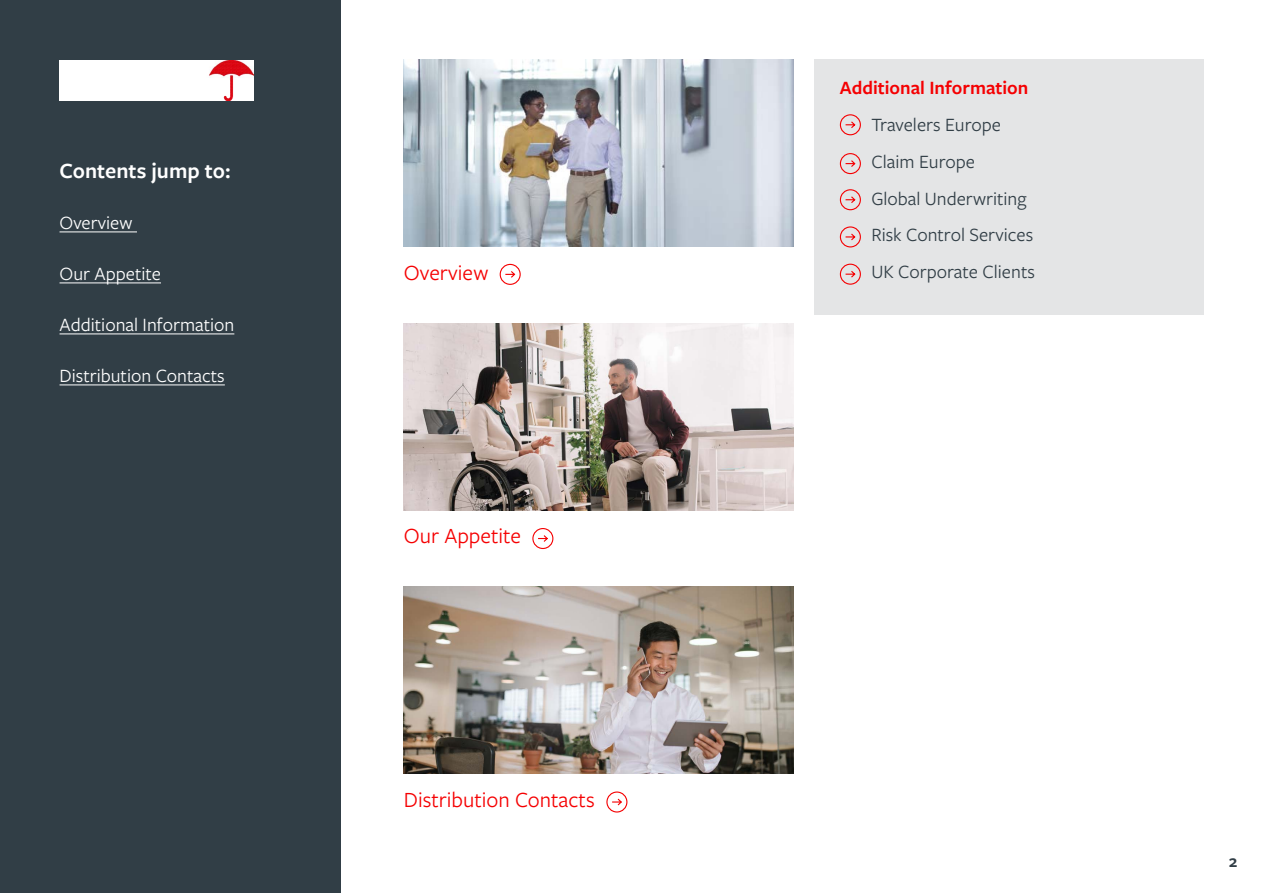
<style>
.page{position:relative;width:1263px;height:893px;background:#fff}
.page>*{position:absolute;margin:0;border:0;box-sizing:border-box;transform-origin:0 0}
.t1{font:22.5px "Freight Sans Pro";color:#f50002}
.t2{font:600 22.5px "Freight Sans Pro";color:#fff}
.t3{font:19.5px/36.8px "Freight Sans Pro";color:#313e46}
.t4{font:19.5px "Freight Sans Pro";color:#fff}
.t5{font:600 19.5px "Freight Sans Pro";color:#f50002}
.t6{font:600 18px "Freight Sans Pro";color:#313e46}
</style>
<div class="page">
<div style="left:0;top:0;width:340px;height:893px;background:#313e46"></div>
<img style="left:60px;top:61px;width:194px;height:39px">
<img style="left:404px;top:60px;width:389px;height:187px">
<svg style="left:500px;top:264px;width:21px;height:21px"></svg>
<img style="left:404px;top:323px;width:389px;height:187px">
<img style="left:404px;top:587px;width:389px;height:187px">
<svg style="left:532px;top:528px;width:21px;height:21px"></svg>
<svg style="left:606px;top:791px;width:21px;height:21px"></svg>
<div style="left:814px;top:60px;width:389px;height:255px;background:#e4e5e6"></div>
<svg style="left:840px;top:114px;width:21px;height:21px"></svg>
<svg style="left:840px;top:153px;width:21px;height:21px"></svg>
<svg style="left:840px;top:189px;width:21px;height:21px"></svg>
<svg style="left:840px;top:226px;width:21px;height:21px"></svg>
<svg style="left:840px;top:264px;width:21px;height:21px"></svg>
<hr style="left:60px;top:232px;width:77px;height:1px;background:#fff">
<hr style="left:60px;top:283px;width:101px;height:1px;background:#fff">
<hr style="left:60px;top:334px;width:174px;height:1px;background:#fff">
<hr style="left:60px;top:385px;width:165px;height:1px;background:#fff">
<p class="t2" style="left:60px;top:156px;width:173px">Contents jump to:</p>
<p class="t4" style="left:60px;top:210px;width:75px">Overview</p>
<p class="t4" style="left:60px;top:261px;width:103px">Our Appetite</p>
<p class="t4" style="left:60px;top:312px;width:176px">Additional Information</p>
<p class="t4" style="left:60px;top:363px;width:167px">Distribution Contacts</p>
<p class="t1" style="left:404px;top:257px;width:86px">Overview</p>
<p class="t1" style="left:404px;top:521px;width:119px">Our Appetite</p>
<p class="t1" style="left:404px;top:785px;width:192px">Distribution Contacts</p>
<p class="t5" style="left:840px;top:75px;width:190px">Additional Information</p>
<p class="t3" style="left:871px;top:106px;width:165px">Travelers Europe<br>Claim Europe<br>Global Underwriting<br>Risk Control Services<br>UK Corporate Clients</p>
<p class="t6" style="left:1229px;top:849px;width:10px">2</p>
</div>
